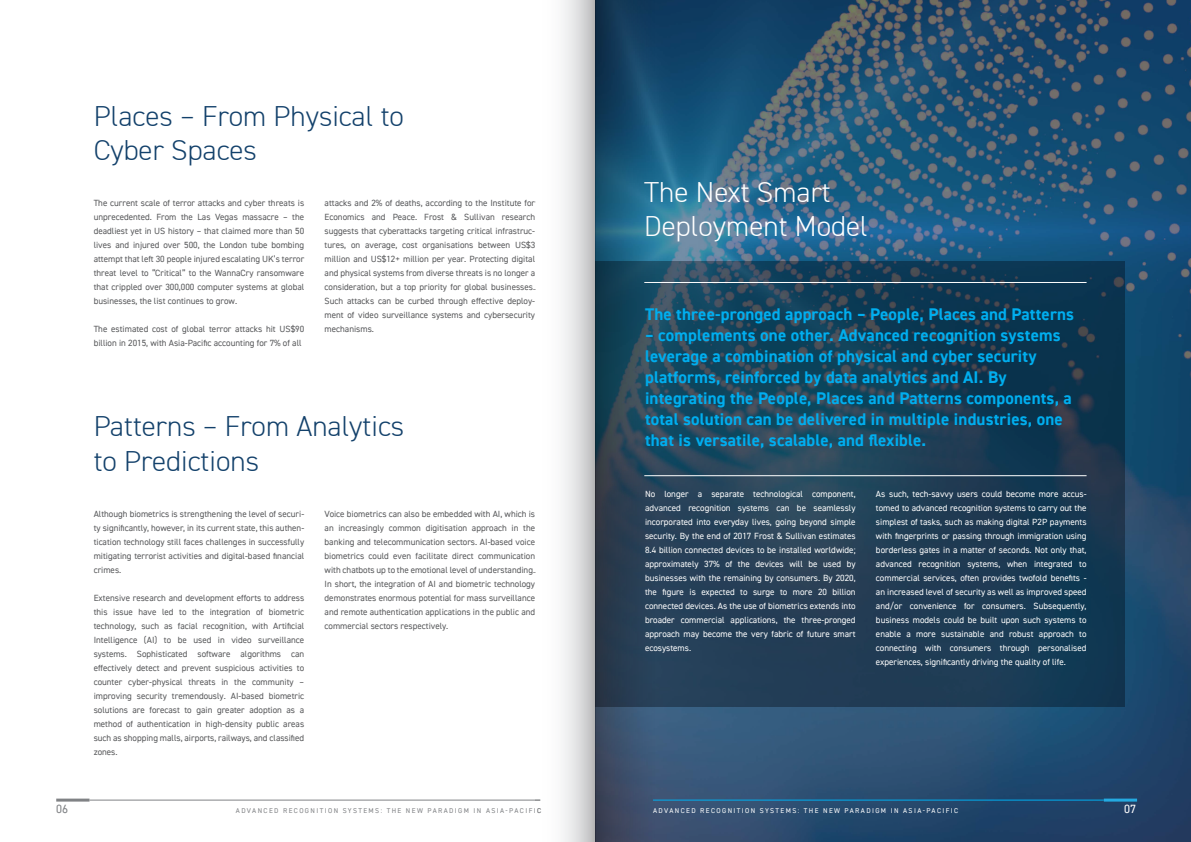
<style>
.page{position:relative;width:1191px;height:842px;background:#fff}
.page>*{position:absolute;margin:0;border:0;box-sizing:border-box;transform-origin:0 0}
.t1{font:300 29px/34.8px "DIN2014";color:#13416b}
.t2{font:300 29px/34.8px "DIN2014";color:#fff}
.t3{font:700 17px/21px "DIN2014";letter-spacing:.01em;color:#00aeef}
.t4{font:12px "DIN2014";color:#808285}
.t5{font:12px "DIN2014";color:#fff}
.t6{font:9px/14px "DIN2014";color:#57585a;text-align:justify}
.t7{font:9px/14px "DIN2014";color:#fff;text-align:justify}
.t8{font:7px "DIN2014";letter-spacing:.2em;color:#808285}
.t9{font:7px "DIN2014";letter-spacing:.2em;color:#fff}
</style>
<div class="page">
<img style="left:655px;top:0;width:536px;height:842px">
<svg style="left:655px;top:261px;width:470px;height:446px;background:#1c3e55"></svg>
<hr style="left:644px;top:282px;width:442px;height:1px;background:#fff">
<hr style="left:644px;top:475px;width:442px;height:1px;background:#fff">
<hr style="left:653px;top:800px;width:450px;height:1px;background:#00aeef">
<hr style="left:89px;top:800px;width:451px;height:1px;background:#808285">
<hr style="left:1103px;top:799px;width:34px;height:3px;background:#24aae1">
<hr style="left:56px;top:799px;width:33px;height:3px;background:#808285">
<svg style="left:535px;top:0;width:60px;height:842px"></svg>
<svg style="left:595px;top:0;width:60px;height:842px;background:#224158"></svg>
<h1 class="t1" style="left:94px;top:98px;width:312px">Places – From Physical to<br>Cyber Spaces</h1>
<p class="t6" style="left:94px;top:196px;width:212px">The current scale of terror attacks and cyber threats is unprecedented. From the Las Vegas massacre – the deadliest yet in US history – that claimed more than 50 lives and injured over 500, the London tube bombing attempt that left 30 people injured escalating UK’s terror threat level to “Critical” to the WannaCry ransomware that crippled over 300,000 computer systems at global businesses, the list continues to grow.</p>
<p class="t6" style="left:94px;top:322px;width:212px">The estimated cost of global terror attacks hit US$90 billion in 2015, with Asia-Pacific accounting for 7% of all</p>
<p class="t6" style="left:324px;top:196px;width:212px">attacks and 2% of deaths, according to the Institute for Economics and Peace. Frost &amp; Sullivan research suggests that cyberattacks targeting critical infrastruc&shy;tures, on average, cost organisations between US$3 million and US$12+ million per year. Protecting digital and physical systems from diverse threats is no longer a consideration, but a top priority for global businesses.<br>Such attacks can be curbed through effective deploy&shy;ment of video surveillance systems and cybersecurity mechanisms.</p>
<h1 class="t1" style="left:94px;top:409px;width:312px">Patterns – From Analytics to Predictions</h1>
<p class="t6" style="left:94px;top:506px;width:212px">Although biometrics is strengthening the level of securi&shy;ty significantly, however, in its current state, this authen&shy;tication technology still faces challenges in successfully mitigating terrorist activities and digital-based financial crimes.</p>
<p class="t6" style="left:94px;top:590px;width:212px">Extensive research and development efforts to address this issue have led to the integration of biometric technology, such as facial recognition, with Artificial Intelligence (AI) to be used in video surveillance systems. Sophisticated software algorithms can effectively detect and prevent suspicious activities to counter cyber-physical threats in the community – improving security tremendously. AI-based biometric solutions are forecast to gain greater adoption as a method of authentication in high-density public areas such as shopping malls, airports, railways, and classified zones.</p>
<p class="t6" style="left:324px;top:506px;width:212px">Voice biometrics can also be embedded with AI, which is an increasingly common digitisation approach in the banking and telecommunication sectors. AI-based voice biometrics could even facilitate direct communication with chatbots up to the emotional level of understanding.<br>In short, the integration of AI and biometric technology demonstrates enormous potential for mass surveillance and remote authentication applications in the public and commercial sectors respectively.</p>
<h1 class="t2" style="left:644px;top:174px;width:225px">The Next Smart<br>Deployment Model</h1>
<h2 class="t3" style="left:645px;top:304px;width:430px">The three-pronged approach – People, Places and Patterns</h2>
<p class="t3" style="left:645px;top:325px;width:428px">– complements one other. Advanced recognition systems leverage a combination of physical and cyber security platforms, reinforced by data analytics and AI. By integrating the People, Places and Patterns components, a total solution can be delivered in multiple industries, one that is versatile, scalable, and flexible.</p>
<p class="t7" style="left:645px;top:487px;width:212px">No longer a separate technological component, advanced recognition systems can be seamlessly incorporated into everyday lives, going beyond simple security. By the end of 2017 Frost &amp; Sullivan estimates 8.4 billion connected devices to be installed worldwide; approximately 37% of the devices will be used by businesses with the remaining by consumers. By 2020, the figure is expected to surge to more 20 billion connected devices. As the use of biometrics extends into broader commercial applications, the three-pronged approach may become the very fabric of future smart ecosystems.</p>
<p class="t7" style="left:876px;top:487px;width:212px">As such, tech-savvy users could become more accus&shy;tomed to advanced recognition systems to carry out the simplest of tasks, such as making digital P2P payments with fingerprints or passing through immigration using borderless gates in a matter of seconds. Not only that, advanced recognition systems, when integrated to commercial services, often provides twofold benefits - an increased level of security as well as improved speed and/or convenience for consumers. Subsequently, business models could be built upon such systems to enable a more sustainable and robust approach to connecting with consumers through personalised experiences, significantly driving the quality of life.</p>
<h3 class="t4" style="left:56px;top:802px;width:13px">06</h3>
<p class="t8" style="left:236px;top:806px;width:307px">ADVANCED RECOGNITION SYSTEMS: THE NEW PARADIGM IN ASIA-PACIFIC</p>
<p class="t9" style="left:653px;top:806px;width:307px">ADVANCED RECOGNITION SYSTEMS: THE NEW PARADIGM IN ASIA-PACIFIC</p>
<h3 class="t5" style="left:1124px;top:802px;width:13px">07</h3>
</div>
